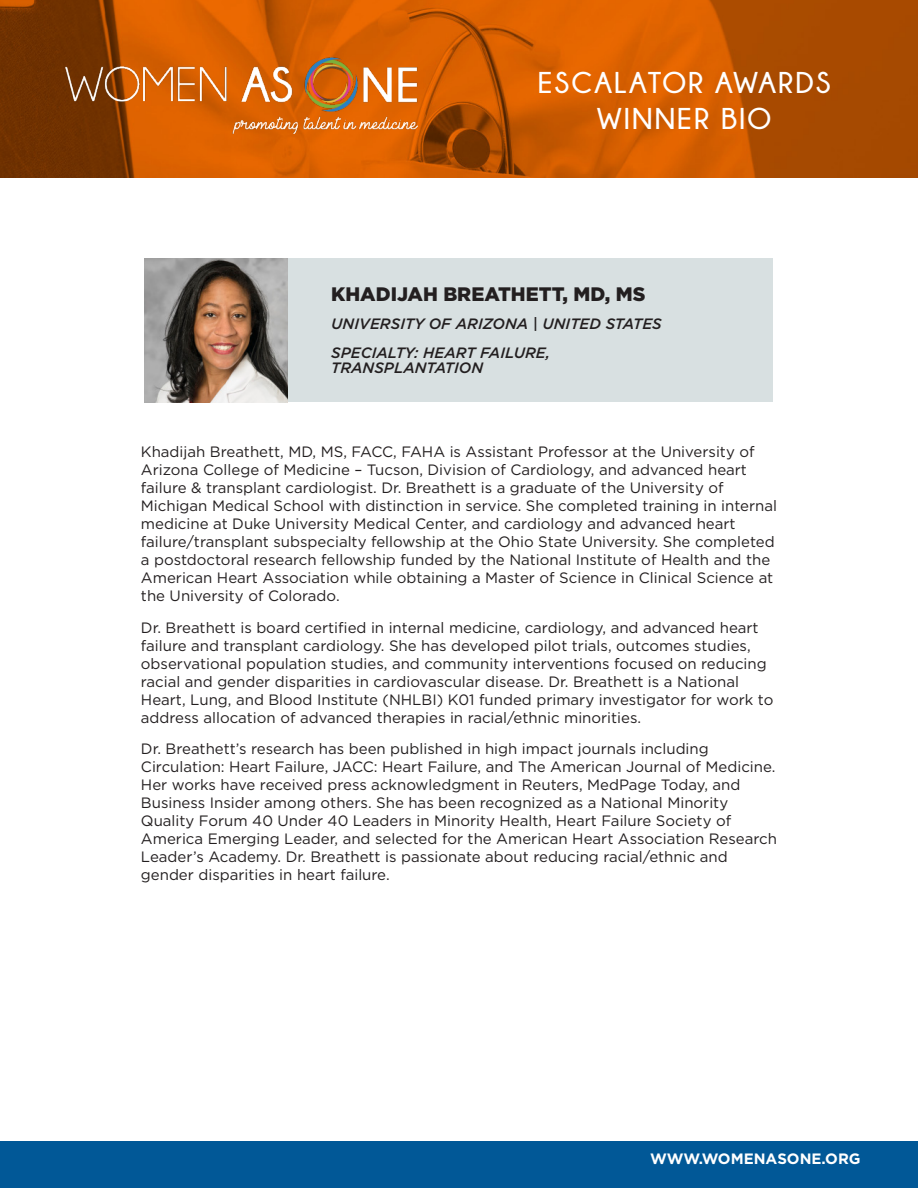
<style>
.page{position:relative;width:918px;height:1188px;background:#fff}
.page>*{position:absolute;margin:0;border:0;box-sizing:border-box;transform-origin:0 0}
.t1{font:700 30px/36px "Champagne&Limousines";letter-spacing:.07em;color:#fff;text-align:center}
.t2{font:900 19.5px "Gotham";color:#231f20}
.t3{font:15px/18px "Gotham";color:#231f20}
.t4{font:italic 500 15px/28.5px "Gotham";color:#231f20}
.t5{font:700 15px "Gotham";color:#fff}
</style>
<div class="page">
<div style="left:287px;top:259px;width:486px;height:143px;background:#d8e0e1"></div>
<img style="left:0;top:0;width:918px;height:177px">
<img style="left:66px;top:58px;width:352px;height:75px">
<div style="left:0;top:1142px;width:918px;height:46px;background:#015897"></div>
<img style="left:144px;top:259px;width:143px;height:143px">
<h1 class="t1" style="left:538px;top:64px;width:295px">ESCALATOR AWARDS<br>WINNER BIO</h1>
<h2 class="t2" style="left:331px;top:281px;width:316px">KHADIJAH BREATHETT, MD, MS</h2>
<p class="t4" style="left:331px;top:310px;width:332px">UNIVERSITY OF ARIZONA | UNITED STATES<br>SPECIALTY: HEART FAILURE,</p>
<p class="t4" style="left:331px;top:353px;width:154px">TRANSPLANTATION</p>
<p class="t3" style="left:141px;top:443px;width:638px">Khadijah Breathett, MD, MS, FACC, FAHA is Assistant Professor at the University of Arizona College of Medicine – Tucson, Division of Cardiology, and advanced heart failure &amp; transplant cardiologist. Dr. Breathett is a graduate of the University of Michigan Medical School with distinction in service. She completed training in internal medicine at Duke University Medical Center, and cardiology and advanced heart failure/transplant subspecialty fellowship at the Ohio State University. She completed a postdoctoral research fellowship funded by the National Institute of Health and the American Heart Association while obtaining a Master of Science in Clinical Science at the University of Colorado.</p>
<p class="t3" style="left:141px;top:618px;width:634px">Dr. Breathett is board certified in internal medicine, cardiology, and advanced heart failure and transplant cardiology. She has developed pilot trials, outcomes studies, observational population studies, and community interventions focused on reducing racial and gender disparities in cardiovascular disease. Dr. Breathett is a National Heart, Lung, and Blood Institute (NHLBI) K01 funded primary investigator for work to address allocation of advanced therapies in racial/ethnic minorities.</p>
<p class="t3" style="left:141px;top:740px;width:638px">Dr. Breathett’s research has been published in high impact journals including Circulation: Heart Failure, JACC: Heart Failure, and The American Journal of Medicine.<br>Her works have received press acknowledgment in Reuters, MedPage Today, and Business Insider among others. She has been recognized as a National Minority Quality Forum 40 Under 40 Leaders in Minority Health, Heart Failure Society of America Emerging Leader, and selected for the American Heart Association Research Leader’s Academy. Dr. Breathett is passionate about reducing racial/ethnic and gender disparities in heart failure.</p>
<p class="t5" style="left:650px;top:1149px;width:212px">WWW.WOMENASONE.ORG</p>
</div>
